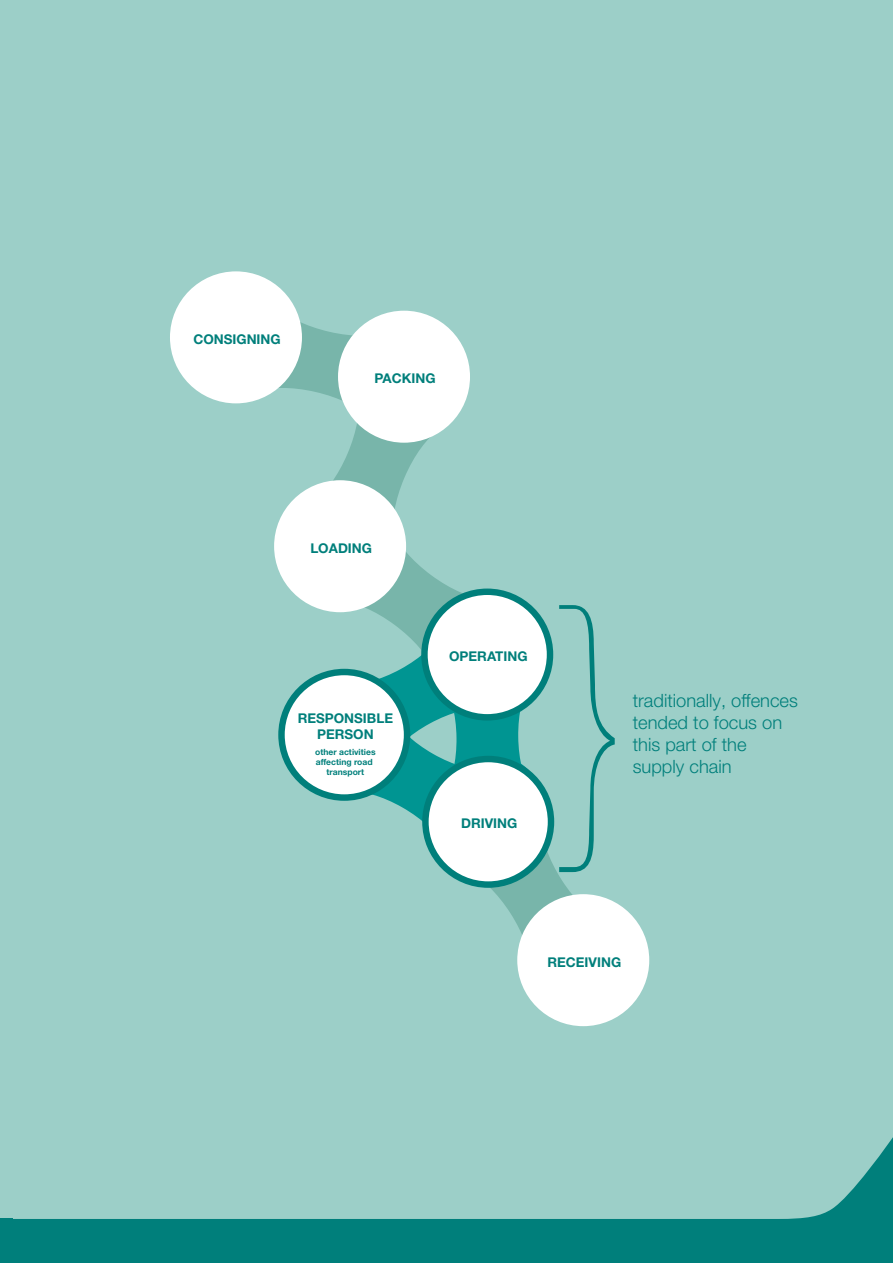
<style>
.page{position:relative;width:893px;height:1263px;background:#9ccfc8}
.page>*{position:absolute;margin:0;border:0;box-sizing:border-box;transform-origin:0 0}
.t1{font:300 18.3px/22px "Helvetica Neue LT Pro";color:#007f7b}
.t2{font:700 13.5px/16.2px "Helvetica Neue LT Pro";color:#007f7b;text-align:center}
.t3{font:700 8.55px/10.2px "Helvetica Neue LT Pro";color:#007f7b;text-align:center}
</style>
<div class="page">
<svg style="left:329px;top:799px;width:92px;height:21px"></svg>
<svg style="left:280px;top:715px;width:141px;height:84px;fill:#009592"></svg>
<svg style="left:492px;top:799px;width:117px;height:228px"></svg>
<svg style="left:522px;top:897px;width:124px;height:124px"></svg>
<svg style="left:173px;top:286px;width:127px;height:116px"></svg>
<svg style="left:279px;top:322px;width:140px;height:158px"></svg>
<svg style="left:335px;top:321px;width:135px;height:130px"></svg>
<svg style="left:281px;top:527px;width:178px;height:188px"></svg>
<svg style="left:277px;top:476px;width:126px;height:133px"></svg>
<svg style="left:421px;top:592px;width:129px;height:297px"></svg>
<div style="left:170px;top:271px;width:132px;height:132px;background:#fff;border-radius:50%"></div>
<div style="left:338px;top:311px;width:132px;height:132px;background:#fff;border-radius:50%"></div>
<div style="left:274px;top:480px;width:132px;height:132px;background:#fff;border-radius:50%"></div>
<div style="left:421px;top:588px;width:132px;height:132px;background:#007f7b;border-radius:50%"></div>
<div style="left:428px;top:595px;width:119px;height:119px;background:#fff;border-radius:50%"></div>
<div style="left:422px;top:756px;width:132px;height:132px;background:#007f7b;border-radius:50%"></div>
<div style="left:429px;top:762px;width:119px;height:119px;background:#fff;border-radius:50%"></div>
<div style="left:517px;top:894px;width:132px;height:132px;background:#fff;border-radius:50%"></div>
<svg style="left:559px;top:605px;width:56px;height:267px"></svg>
<div style="left:278px;top:669px;width:132px;height:132px;background:#007f7b;border-radius:50%"></div>
<div style="left:285px;top:675px;width:119px;height:119px;background:#fff;border-radius:50%"></div>
<svg style="left:0;top:1137px;width:893px;height:126px"></svg>
<p class="t2" style="left:193px;top:330px;width:89px">CONSIGNING</p>
<p class="t2" style="left:375px;top:370px;width:63px">PACKING</p>
<p class="t2" style="left:310px;top:539px;width:63px">LOADING</p>
<p class="t2" style="left:298px;top:709px;width:97px">RESPONSIBLE<br>PERSON</p>
<p class="t3" style="left:315px;top:746px;width:62px">other activities affecting road transport</p>
<p class="t2" style="left:449px;top:648px;width:80px">OPERATING</p>
<p class="t2" style="left:461px;top:815px;width:58px">DRIVING</p>
<h1 class="t1" style="left:633px;top:689px;width:167px">traditionally, offences tended to focus on this part of the supply chain</h1>
<p class="t2" style="left:547px;top:953px;width:75px">RECEIVING</p>
</div>
